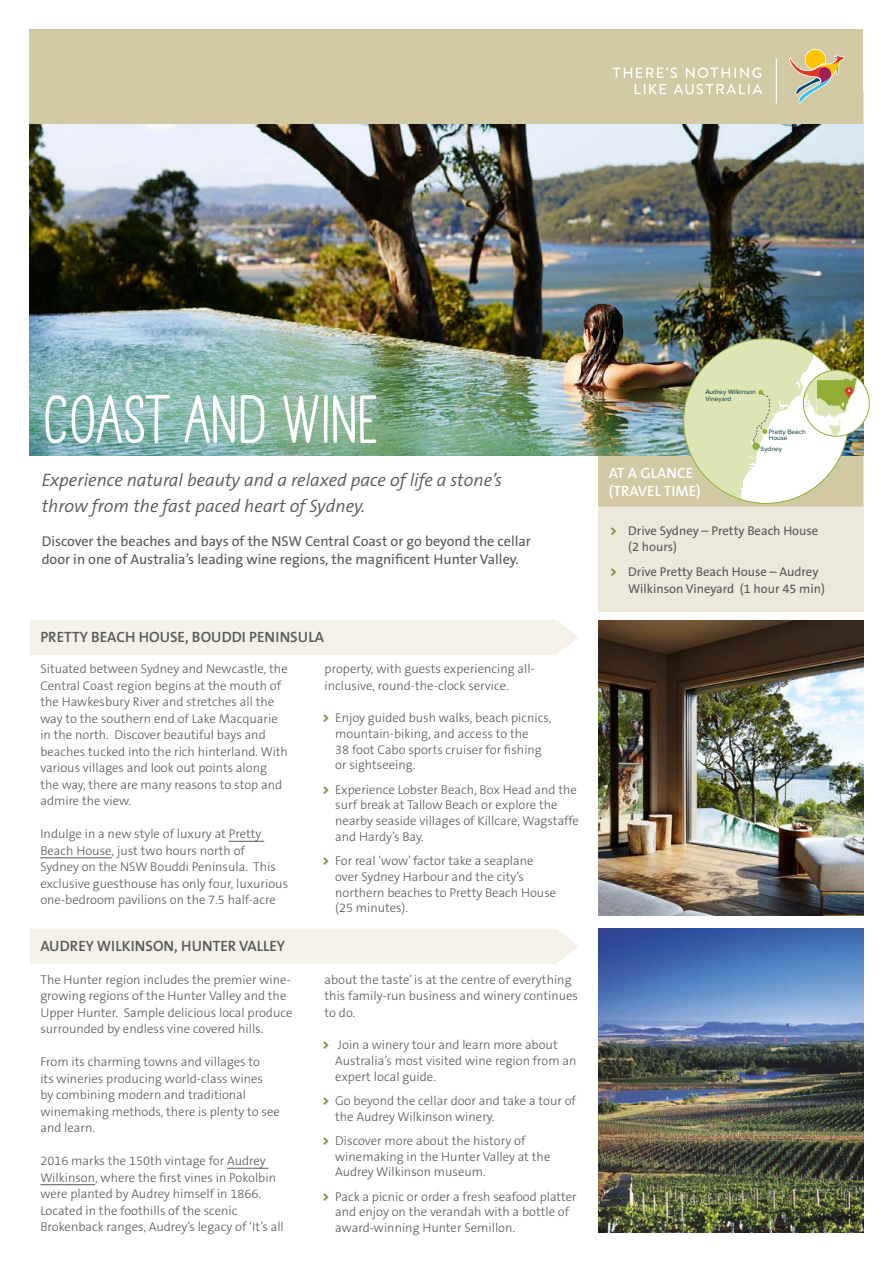
<style>
.page{position:relative;width:893px;height:1263px;background:#fff}
.page>*{position:absolute;margin:0;border:0;box-sizing:border-box;transform-origin:0 0}
.t1{font:700 60px "TAHAVEANICEDAY Basic";color:#fff}
.t2{font:italic 300 18px/25.5px "The Sans B4";color:#575756}
.t3{font:600 15px "The Sans B6";color:#575756}
.t4{font:600 15px/18px "The Sans B6";color:#fff}
.t5{font:14.25px/18px "The Sans B5 Plain";color:#575756}
.t6{font:300 12.75px/16.5px "The Sans B3";color:#575756}
.t7{font:12.75px/16.5px "The Sans B5 Plain";color:#575756}
.t8{font:6.6px/7.1px "Proxima Nova";color:#033}
.s1{font-family:"The Sans B8";font-weight:800;color:#798e4a}
</style>
<div class="page">
<div style="left:598px;top:456px;width:265px;height:156px;background:#ece9da"></div>
<img style="left:30px;top:124px;width:833px;height:332px">
<div style="left:30px;top:30px;width:833px;height:94px;background:#d0c9a4"></div>
<hr style="left:776px;top:58px;width:1px;height:45px;background:#fff">
<svg style="left:612px;top:67px;width:65px;height:11px"></svg>
<svg style="left:686px;top:67px;width:75px;height:11px"></svg>
<svg style="left:634px;top:84px;width:32px;height:10px"></svg>
<svg style="left:673px;top:84px;width:89px;height:10px"></svg>
<svg style="left:789px;top:49px;width:55px;height:54px"></svg>
<hr style="left:229px;top:841px;width:35px;height:1px;background:#575756">
<hr style="left:40px;top:857px;width:72px;height:1px;background:#575756">
<hr style="left:227px;top:1168px;width:41px;height:1px;background:#575756">
<hr style="left:40px;top:1184px;width:55px;height:1px;background:#575756">
<img style="left:598px;top:621px;width:265px;height:294px">
<div style="left:30px;top:620px;width:549px;height:35px;background:#f3f1e8"></div>
<div style="left:30px;top:929px;width:549px;height:35px;background:#f3f1e8"></div>
<img style="left:598px;top:339px;width:265px;height:167px">
<img style="left:598px;top:928px;width:265px;height:304px">
<h1 class="t1" style="left:45px;top:384px;width:337px">COAST AND WINE</h1>
<h2 class="t2" style="left:42px;top:468px;width:462px">Experience natural beauty and a relaxed pace of life a stone’s throw from the fast paced heart of Sydney.</h2>
<p class="t5" style="left:42px;top:532px;width:491px">Discover the beaches and bays of the NSW Central Coast or go beyond the cellar door in one of Australia’s leading wine regions, the magnificent Hunter Valley.</p>
<p class="t3" style="left:40px;top:629px;width:285px">PRETTY BEACH HOUSE, BOUDDI PENINSULA</p>
<p class="t6" style="left:40px;top:661px;width:249px">Situated between Sydney and Newcastle, the Central Coast region begins at the mouth of the Hawkesbury River and stretches all the way to the southern end of Lake Macquarie in the north. Discover beautiful bays and beaches tucked into the rich hinterland. With various villages and look out points along the way, there are many reasons to stop and admire the view.</p>
<p class="t6" style="left:40px;top:826px;width:249px">Indulge in a new style of luxury at Pretty Beach House, just two hours north of<br>Sydney on the NSW Bouddi Peninsula. This exclusive guesthouse has only four, luxurious one-bedroom pavilions on the 7.5 half-acre</p>
<p class="t3" style="left:40px;top:938px;width:246px">AUDREY WILKINSON, HUNTER VALLEY</p>
<p class="t6" style="left:40px;top:972px;width:254px">The Hunter region includes the premier wine&shy;growing regions of the Hunter Valley and the Upper Hunter. Sample delicious local produce surrounded by endless vine covered hills.</p>
<p class="t6" style="left:40px;top:1054px;width:241px">From its charming towns and villages to<br>its wineries producing world-class wines<br>by combining modern and traditional winemaking methods, there is plenty to see and learn.</p>
<p class="t6" style="left:40px;top:1153px;width:245px">2016 marks the 150th vintage for Audrey Wilkinson, where the first vines in Pokolbin were planted by Audrey himself in 1866.<br>Located in the foothills of the scenic Brokenback ranges, Audrey’s legacy of ‘It’s all</p>
<p class="t6" style="left:325px;top:661px;width:212px">property, with guests experiencing all&shy;inclusive, round-the-clock service.</p>
<p class="t6" style="left:335px;top:710px;width:218px;line-height:15.8px;text-indent:-13px"><span class="s1">&gt;</span> Enjoy guided bush walks, beach picnics, mountain-biking, and access to the<br>38 foot Cabo sports cruiser for fishing or sightseeing.</p>
<p class="t6" style="left:335px;top:782px;width:245px;line-height:15.8px;text-indent:-13px"><span class="s1">&gt;</span> Experience Lobster Beach, Box Head and the surf break at Tallow Beach or explore the nearby seaside villages of Killcare, Wagstaffe and Hardy’s Bay.</p>
<p class="t6" style="left:335px;top:853px;width:223px;line-height:15.8px;text-indent:-13px"><span class="s1">&gt;</span> For real ‘wow’ factor take a seaplane over Sydney Harbour and the city’s northern beaches to Pretty Beach House (25 minutes).</p>
<p class="t6" style="left:325px;top:972px;width:255px">about the taste’ is at the centre of everything this family-run business and winery continues to do.</p>
<p class="t6" style="left:335px;top:1037px;width:243px;line-height:15.8px;text-indent:-13px"><span class="s1">&gt;</span> Join a winery tour and learn more about<br>Australia’s most visited wine region from an expert local guide.</p>
<p class="t6" style="left:335px;top:1093px;width:242px;line-height:15.8px;text-indent:-13px"><span class="s1">&gt;</span> Go beyond the cellar door and take a tour of the Audrey Wilkinson winery.</p>
<p class="t6" style="left:335px;top:1133px;width:217px;line-height:15.8px;text-indent:-13px"><span class="s1">&gt;</span> Discover more about the history of winemaking in the Hunter Valley at the<br>Audrey Wilkinson museum.</p>
<p class="t6" style="left:335px;top:1189px;width:243px;line-height:15.8px;text-indent:-13px"><span class="s1">&gt;</span> Pack a picnic or order a fresh seafood platter and enjoy on the verandah with a bottle of award-winning Hunter Semillon.</p>
<p class="t8" style="left:705px;top:389px;width:52px">Audrey Wilkinson<br>Vineyard</p>
<p class="t8" style="left:769px;top:429px;width:39px;line-height:6.6px">Pretty Beach<br>House</p>
<p class="t4" style="left:609px;top:464px;width:94px">AT A GLANCE (TRAVEL TIME)</p>
<p class="t8" style="left:760px;top:446px;width:23px">Sydney</p>
<p class="t7" style="left:628px;top:522px;width:192px;text-indent:-18px"><span class="s1">&gt;</span> Drive Sydney – Pretty Beach House (2 hours)</p>
<p class="t7" style="left:628px;top:564px;width:198px;text-indent:-18px"><span class="s1">&gt;</span> Drive Pretty Beach House – Audrey<br>Wilkinson Vineyard (1 hour 45 min)</p>
</div>
